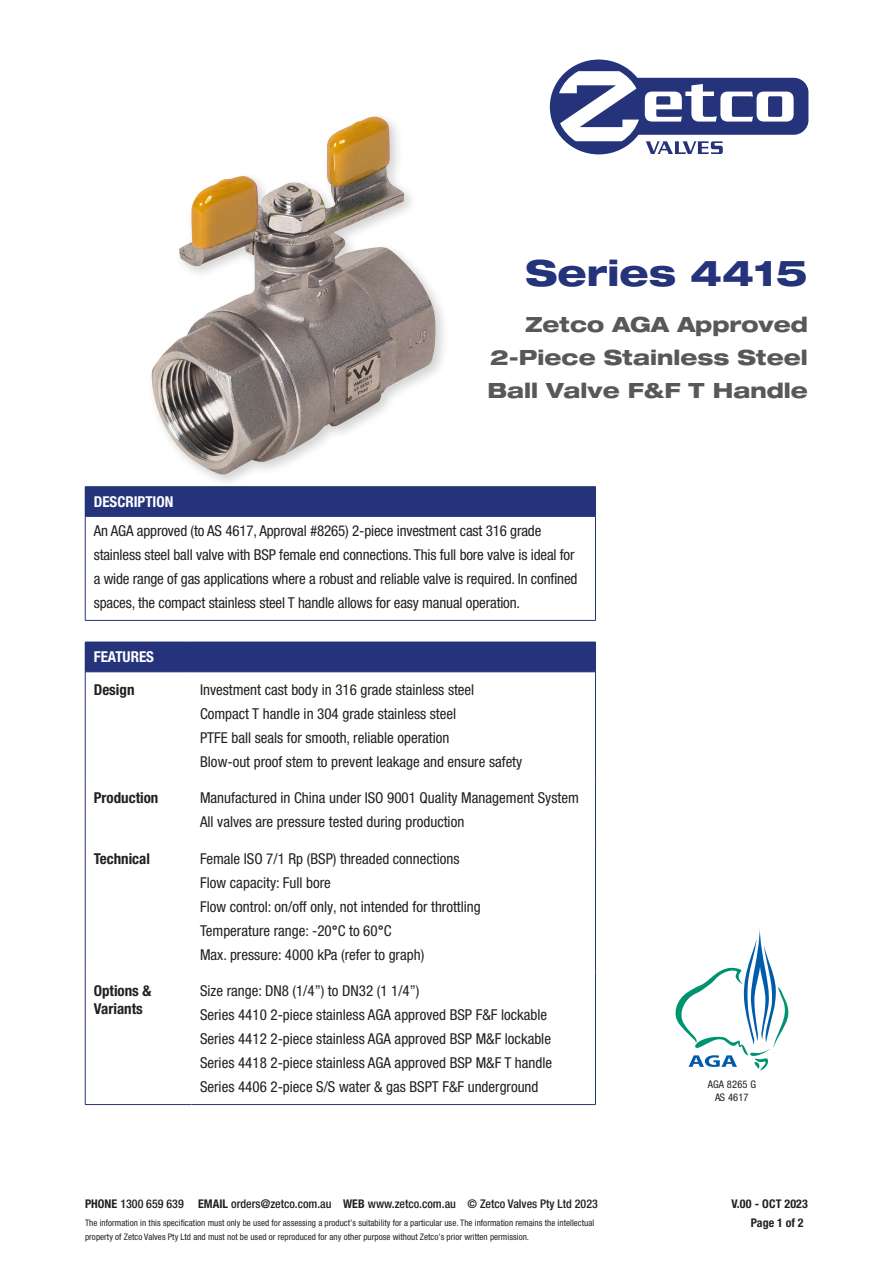
<style>
.page{position:relative;width:893px;height:1263px;background:#fff}
.page>*{position:absolute;margin:0;border:0;box-sizing:border-box;transform-origin:0 0}
.Page_1_Series{font:800 expanded 36px "Helvetica Neue LT Pro";color:#24337a}
.t1{font:800 expanded 21px/33px "Helvetica Neue LT Pro";color:#57585a;text-align:justify}
.Feature_Text{font:condensed 15px "Helvetica Neue LT Pro";color:#231f20}
.Description_Text{font:condensed 15px/24px "Helvetica Neue LT Pro";letter-spacing:-.01em;color:#231f20}
.Feature_Text-2{font:700 condensed 15px/18px "Helvetica Neue LT Pro";color:#231f20}
.Table_Header{font:700 condensed 15px "Helvetica Neue LT Pro";color:#fff}
.Feature_Header{font:700 condensed 15px "Helvetica Neue LT Pro";color:#231f20}
.t2{font:500 condensed 12px "Helvetica Neue LT Pro";color:#231f20}
.t3{font:700 condensed 12px "Helvetica Neue LT Pro";letter-spacing:.01em;color:#231f20}
.t4{font:condensed 10.5px/12.6px "Helvetica Neue";letter-spacing:.015em;color:#231f20;text-align:center}
.t5{font:condensed 9px/13.5px "Helvetica Neue LT Pro";letter-spacing:.005em;color:#231f20}
.s1{font-weight:700}
</style>
<div class="page">
<svg style="left:550px;top:60px;width:258px;height:94px"></svg>
<div style="left:85px;top:487px;width:510px;height:29px;background:#24337a"></div>
<hr style="left:85px;top:486px;width:511px;height:1px;background:#24337a">
<svg style="left:595px;top:487px;width:1px;height:29px"></svg>
<hr style="left:85px;top:516px;width:511px;height:1px;background:#24337a">
<hr style="left:85px;top:517px;width:1px;height:103px;background:#24337a">
<hr style="left:595px;top:517px;width:1px;height:103px;background:#24337a">
<hr style="left:85px;top:620px;width:511px;height:1px;background:#24337a">
<div style="left:85px;top:642px;width:510px;height:30px;background:#24337a"></div>
<hr style="left:595px;top:642px;width:1px;height:30px;background:#24337a">
<hr style="left:85px;top:672px;width:1px;height:108px;background:#24337a">
<hr style="left:595px;top:672px;width:1px;height:108px;background:#24337a">
<hr style="left:85px;top:780px;width:1px;height:60px;background:#24337a">
<hr style="left:595px;top:780px;width:1px;height:60px;background:#24337a">
<hr style="left:85px;top:840px;width:1px;height:132px;background:#24337a">
<hr style="left:595px;top:840px;width:1px;height:132px;background:#24337a">
<hr style="left:85px;top:972px;width:1px;height:132px;background:#24337a">
<hr style="left:595px;top:972px;width:1px;height:132px;background:#24337a">
<hr style="left:85px;top:1104px;width:107px;height:1px;background:#24337a">
<hr style="left:192px;top:1104px;width:404px;height:1px;background:#24337a">
<div style="left:147px;top:112px;width:302px;height:376px;background:#231f20;opacity:.2"></div>
<img style="left:151px;top:117px;width:286px;height:358px">
<svg style="left:675px;top:928px;width:114px;height:142px"></svg>
<p class="Page_1_Series" style="left:525px;top:250px;width:284px">Series 4415</p>
<p class="t1" style="left:487px;top:308px;width:322px;text-indent:38px">Zetco AGA Approved 2-Piece Stainless Steel Ball Valve F&amp;F T Handle</p>
<p class="Table_Header" style="left:94px;top:493px;width:81px">DESCRIPTION</p>
<p class="Description_Text" style="left:94px;top:518px;width:485px">An AGA approved (to AS 4617, Approval #8265) 2-piece investment cast 316 grade stainless steel ball valve with BSP female end connections. This full bore valve is ideal for a wide range of gas applications where a robust and reliable valve is required. In confined spaces, the compact stainless steel T handle allows for easy manual operation.</p>
<p class="Table_Header" style="left:94px;top:648px;width:62px">FEATURES</p>
<p class="Feature_Header" style="left:94px;top:681px;width:42px">Design</p>
<p class="Feature_Text" style="left:200px;top:681px;width:276px">Investment cast body in 316 grade stainless steel</p>
<p class="Feature_Text" style="left:200px;top:705px;width:258px">Compact T handle in 304 grade stainless steel</p>
<p class="Feature_Text" style="left:200px;top:729px;width:251px">PTFE ball seals for smooth, reliable operation</p>
<p class="Feature_Text" style="left:200px;top:753px;width:324px">Blow-out proof stem to prevent leakage and ensure safety</p>
<p class="Feature_Header" style="left:94px;top:789px;width:66px">Production</p>
<p class="Feature_Text" style="left:200px;top:789px;width:380px">Manufactured in China under ISO 9001 Quality Management System</p>
<p class="Feature_Text" style="left:200px;top:813px;width:266px">All valves are pressure tested during production</p>
<p class="Feature_Text-2" style="left:94px;top:849px;width:58px">Technical</p>
<p class="Feature_Text" style="left:200px;top:849px;width:261px">Female ISO 7/1 Rp (BSP) threaded connections</p>
<p class="Feature_Text" style="left:200px;top:873px;width:132px">Flow capacity: Full bore</p>
<p class="Feature_Text" style="left:200px;top:897px;width:282px">Flow control: on/off only, not intended for throttling</p>
<p class="Feature_Text" style="left:200px;top:921px;width:193px">Temperature range: -20<span class="s1">°</span>C to 60<span class="s1">°</span>C</p>
<p class="Feature_Text" style="left:200px;top:945px;width:226px">Max. pressure: 4000 kPa (refer to graph)</p>
<p class="Feature_Text-2" style="left:94px;top:981px;width:59px">Options &amp;<br>Variants</p>
<p class="Feature_Text" style="left:200px;top:982px;width:221px">Size range: DN8 (1/4”) to DN32 (1 1/4”)</p>
<p class="Feature_Text" style="left:200px;top:1006px;width:349px">Series 4410 2-piece stainless AGA approved BSP F&amp;F lockable</p>
<p class="Feature_Text" style="left:200px;top:1030px;width:352px">Series 4412 2-piece stainless AGA approved BSP M&amp;F lockable</p>
<p class="Feature_Text" style="left:200px;top:1054px;width:354px">Series 4418 2-piece stainless AGA approved BSP M&amp;F T handle</p>
<p class="Feature_Text" style="left:200px;top:1078px;width:340px">Series 4406 2-piece S/S water &amp; gas BSPT F&amp;F underground</p>
<p class="t4" style="left:708px;top:1078px;width:50px">AGA 8265 G<br>AS 4617</p>
<p class="t2" style="left:85px;top:1196px;width:514px"><span class="s1">PHONE</span> 1300 659 639 <span class="s1">EMAIL</span> orders@zetco.com.au <span class="s1">WEB</span> www.zetco.com.au © Zetco Valves Pty Ltd 2023</p>
<p class="t5" style="left:85px;top:1216px;width:511px">The information in this specification must only be used for assessing a product’s suitability for a particular use. The information remains the intellectual property of Zetco Valves Pty Ltd and must not be used or reproduced for any other purpose without Zetco’s prior written permission.</p>
<p class="t3" style="left:731px;top:1196px;width:78px">V.00 - Oct 2023</p>
<p class="t3" style="left:751px;top:1215px;width:54px">Page 1 of 2</p>
</div>
